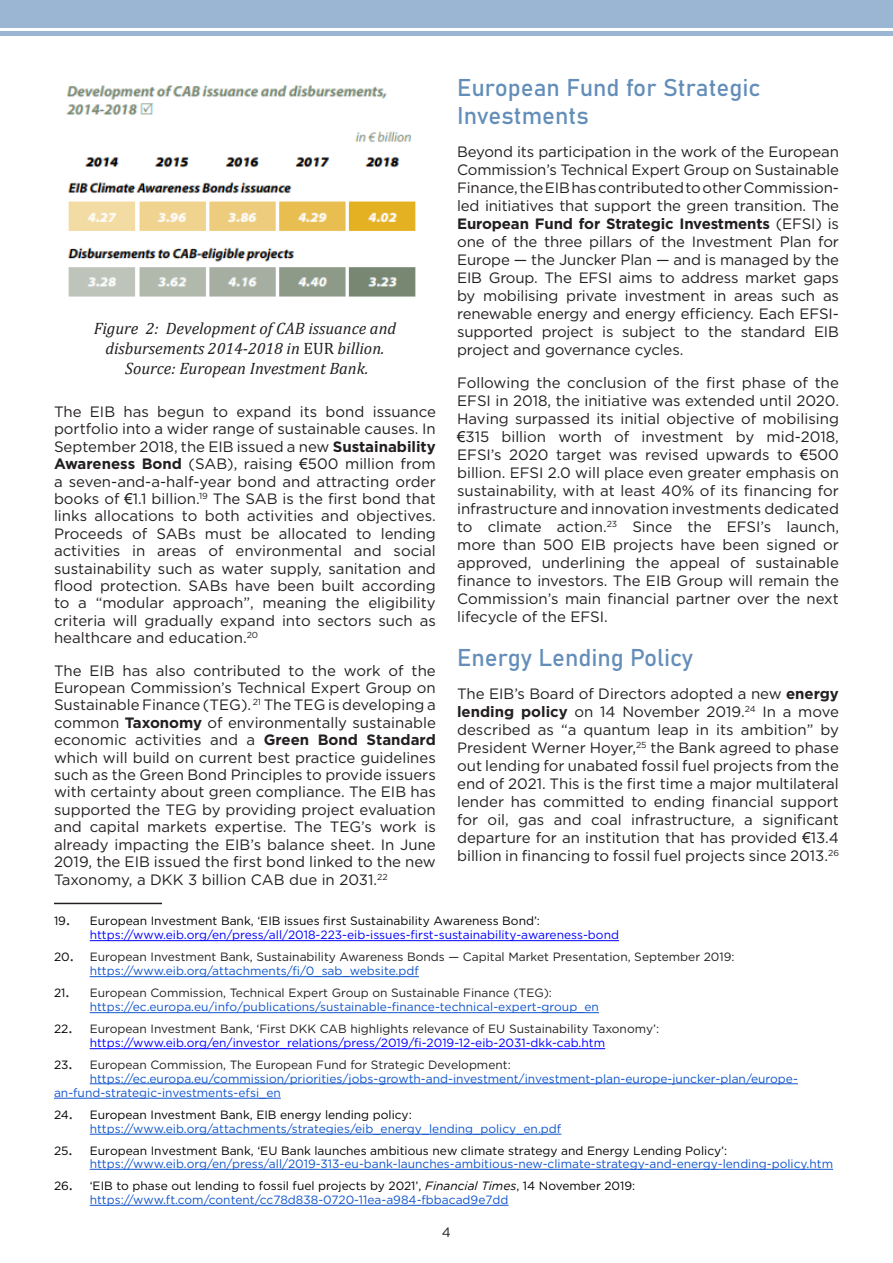
<style>
.page{position:relative;width:893px;height:1263px;background:#fff}
.page>*{position:absolute;margin:0;border:0;box-sizing:border-box;transform-origin:0 0}
.t1{font:24px/28.8px "Bahnschrift";color:#638eb9}
.t2{font:italic 16.5px/19.8px "Cambria";color:#231f20;text-align:center}
.t3{font:15px/18px "Gotham";color:#231f20;text-align:justify}
.t4{font:13.5px "Gotham";color:#231f20}
.t5{font:12px "Gotham";color:#15c}
.t6{font:12px "Gotham";color:#231f20}
.t7{font:12px "Gotham";color:#000}
.t8{font:12px "Gotham";color:#00f}
.s1{font-weight:700}
.s2{font-family:"Arial"}
.s3{font-style:normal}
.s4{font-family:"Minion Pro";font-size:18px;color:#231f20}
.s5{color:#000}
.s6{font-family:"Minion Pro";font-size:18px}
.s7{font-style:italic}
</style>
<div class="page">
<img style="left:66px;top:85px;width:350px;height:212px">
<hr style="left:54px;top:903px;width:108px;height:1px;background:#231f20">
<hr style="left:90px;top:940px;width:529px;height:1px;background:#00f">
<hr style="left:90px;top:976px;width:329px;height:1px;background:#15c">
<hr style="left:90px;top:1012px;width:509px;height:1px;background:#15c">
<hr style="left:90px;top:1048px;width:515px;height:1px;background:#00f">
<hr style="left:90px;top:1083px;width:708px;height:1px;background:#15c">
<hr style="left:54px;top:1098px;width:227px;height:1px;background:#15c">
<hr style="left:90px;top:1134px;width:471px;height:1px;background:#15c">
<hr style="left:90px;top:1169px;width:743px;height:1px;background:#15c">
<hr style="left:90px;top:1205px;width:419px;height:1px;background:#15c">
<hr style="left:0;top:32px;width:893px;height:4px;background:#9bb6d2">
<div style="left:0;top:0;width:893px;height:28px;background:#9bb6d2"></div>
<p class="t1" style="left:457px;top:73px;width:305px">European Fund for Strategic<br>Investments</p>
<p class="t3" style="left:457px;top:143px;width:383px">Beyond its participation in the work of the European Commission’s Technical Expert Group on Sustainable Finance, the EIB has contributed to other Commission&shy;led initiatives that support the green transition. The <span class="s1">European Fund for Strategic Investments</span> (EFSI) is one of the three pillars of the Investment Plan for Europe — the Juncker Plan — and is managed by the EIB Group. The EFSI aims to address market gaps by mobilising private investment in areas such as renewable energy and energy efficiency. Each EFSI&shy;supported project is subject to the standard EIB project and governance cycles.</p>
<p class="t3" style="left:457px;top:374px;width:383px">Following the conclusion of the first phase of the EFSI in 2018, the initiative was extended until 2020.<br>Having surpassed its initial objective of mobilising <span class="s2">€</span>315 billion worth of investment by mid-2018, EFSI’s 2020 target was revised upwards to <span class="s2">€</span>500 billion. EFSI 2.0 will place even greater emphasis on sustainability, with at least 40% of its financing for infrastructure and innovation investments dedicated to climate action.<sup>23</sup> Since the EFSI’s launch, more than 500 EIB projects have been signed or approved, underlining the appeal of sustainable finance to investors. The EIB Group will remain the Commission’s main financial partner over the next lifecycle of the EFSI.</p>
<p class="t1" style="left:457px;top:643px;width:238px">Energy Lending Policy</p>
<p class="t3" style="left:457px;top:685px;width:383px">The EIB’s Board of Directors adopted a new <span class="s1">energy lending policy</span> on 14 November 2019.<sup>24</sup> In a move described as “a quantum leap in its ambition” by President Werner Hoyer,<sup>25</sup> the Bank agreed to phase out lending for unabated fossil fuel projects from the end of 2021. This is the first time a major multilateral lender has committed to ending financial support for oil, gas and coal infrastructure, a significant departure for an institution that has provided <span class="s2">€</span>13.4 billion in financing to fossil fuel projects since 2013.<sup>26</sup></p>
<p class="t2" style="left:94px;top:318px;width:304px">Figure 2: Development of CAB issuance and disbursements 2014-2018 in <span class="s3">EUR</span> billion.<br>Source: European Investment Bank.</p>
<p class="t3" style="left:54px;top:403px;width:383px;line-height:17.4px">The EIB has begun to expand its bond issuance portfolio into a wider range of sustainable causes. In September 2018, the EIB issued a new <span class="s1">Sustainability Awareness Bond</span> (SAB), raising <span class="s2">€</span>500 million from a seven-and-a-half-year bond and attracting order books of <span class="s2">€</span>1.1 billion.<sup>19</sup> The SAB is the first bond that links allocations to both activities and objectives.<br>Proceeds of SABs must be allocated to lending activities in areas of environmental and social sustainability such as water supply, sanitation and flood protection. SABs have been built according to a “modular approach”, meaning the eligibility criteria will gradually expand into sectors such as healthcare and education.<sup>20</sup></p>
<p class="t3" style="left:54px;top:661px;width:383px;line-height:17.4px">The EIB has also contributed to the work of the European Commission’s Technical Expert Group on Sustainable Finance (TEG). <sup>21</sup> The TEG is developing a common <span class="s1">Taxonomy</span> of environmentally sustainable economic activities and a <span class="s1">Green Bond Standard </span>which will build on current best practice guidelines such as the Green Bond Principles to provide issuers with certainty about green compliance. The EIB has supported the TEG by providing project evaluation and capital markets expertise. The TEG’s work is already impacting the EIB’s balance sheet. In June 2019, the EIB issued the first bond linked to the new Taxonomy, a DKK 3 billion CAB due in 2031.<sup>22</sup></p>
<p class="t7" style="left:54px;top:913px;width:487px">19<span class="s4">.</span> European Investment Bank, ‘EIB issues first Sustainability Awareness Bond’:</p>
<p class="t8" style="left:90px;top:927px;width:531px">https://www.eib.org/en/press/all/2018-223-eib-issues-first-sustainability-awareness-bond</p>
<p class="t6" style="left:54px;top:949px;width:682px"><span class="s5">20</span><span class="s6">.</span> European Investment Bank, Sustainability Awareness Bonds — Capital Market Presentation, September 2019:</p>
<p class="t5" style="left:90px;top:963px;width:331px">https://www.eib.org/attachments/fi/0_sab_website.pdf</p>
<p class="t6" style="left:54px;top:985px;width:500px"><span class="s5">21</span><span class="s6">.</span> European Commission, Technical Expert Group on Sustainable Finance (TEG):</p>
<p class="t5" style="left:90px;top:999px;width:511px">https://ec.europa.eu/info/publications/sustainable-finance-technical-expert-group_en</p>
<p class="t6" style="left:54px;top:1021px;width:607px"><span class="s5">22</span><span class="s6">.</span> European Investment Bank, ‘First DKK CAB highlights relevance of EU Sustainability Taxonomy’:</p>
<p class="t8" style="left:90px;top:1035px;width:517px">https://www.eib.org/en/investor_relations/press/2019/fi-2019-12-eib-2031-dkk-cab.htm</p>
<p class="t6" style="left:54px;top:1057px;width:458px"><span class="s5">23</span><span class="s6">.</span> European Commission, The European Fund for Strategic Development:</p>
<p class="t5" style="left:90px;top:1071px;width:710px">https://ec.europa.eu/commission/priorities/jobs-growth-and-investment/investment-plan-europe-juncker-plan/europe-</p>
<p class="t5" style="left:54px;top:1085px;width:228px">an-fund-strategic-investments-efsi_en</p>
<p class="t7" style="left:54px;top:1107px;width:359px">24<span class="s4">.</span> European Investment Bank, EIB energy lending policy:</p>
<p class="t5" style="left:90px;top:1121px;width:473px">https://www.eib.org/attachments/strategies/eib_energy_lending_policy_en.pdf</p>
<p class="t7" style="left:54px;top:1143px;width:675px">25<span class="s4">.</span> European Investment Bank, ‘EU Bank launches ambitious new climate strategy and Energy Lending Policy’:</p>
<p class="t5" style="left:90px;top:1156px;width:745px">https://www.eib.org/en/press/all/2019-313-eu-bank-launches-ambitious-new-climate-strategy-and-energy-lending-policy.htm</p>
<p class="t7" style="left:54px;top:1178px;width:583px">26<span class="s4">.</span> ‘EIB to phase out lending to fossil fuel projects by 2021’, <span class="s7">Financial Times</span>, 14 November 2019:</p>
<p class="t5" style="left:90px;top:1192px;width:420px">https://www.ft.com/content/cc78d838-0720-11ea-a984-fbbacad9e7dd</p>
<p class="t4" style="left:442px;top:1223px;width:11px">4</p>
</div>
